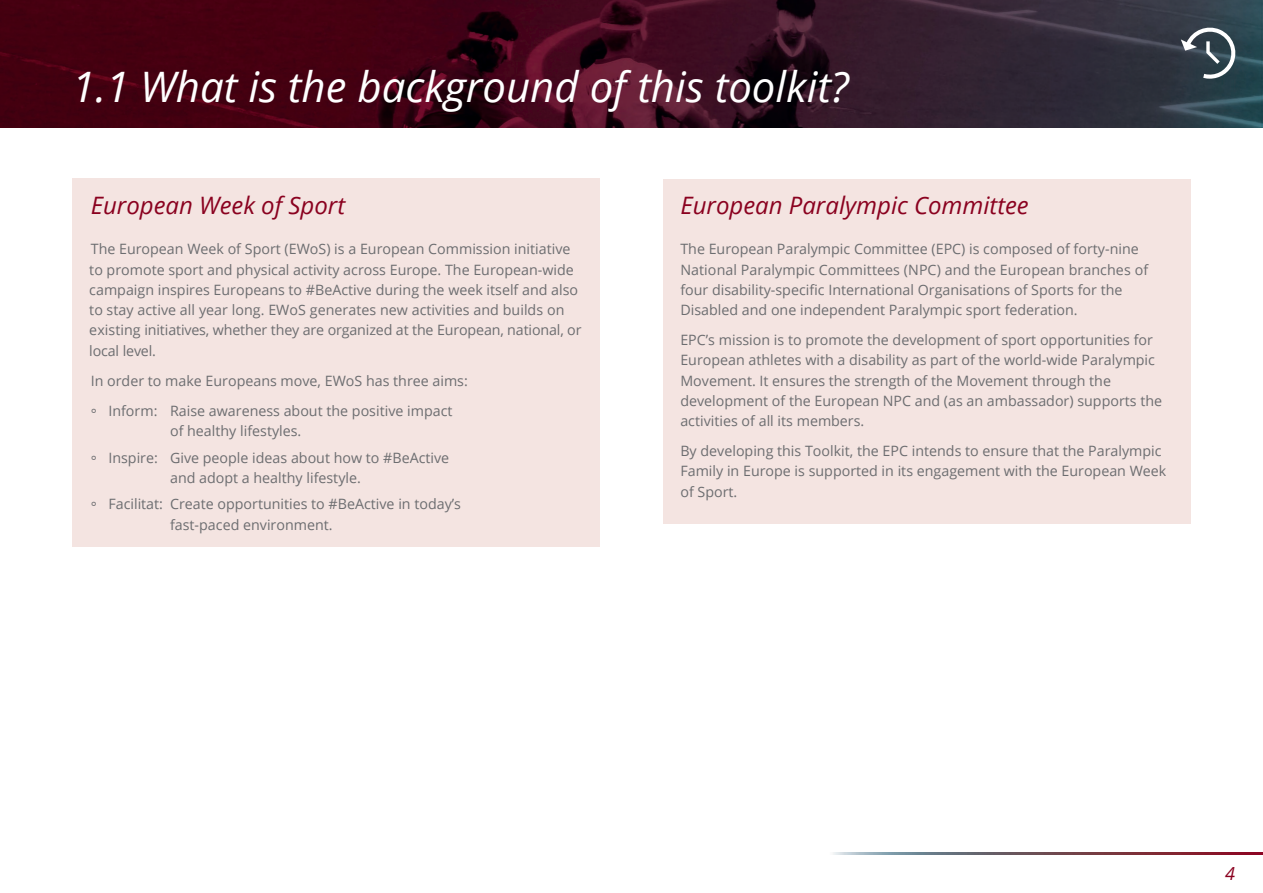
<style>
.page{position:relative;width:1263px;height:893px;background:#fff}
.page>*{position:absolute;margin:0;border:0;box-sizing:border-box;transform-origin:0 0}
.t1{font:italic 42px "Open Sans";color:#fff}
.t2{font:italic 24px "Open Sans";color:#8a011f}
.t3{font:italic 18px "Open Sans";color:#8a011f}
.t4{font:14.25px/20.2px "Open Sans";color:#6c6d70}
</style>
<div class="page">
<img style="left:833px;top:853px;width:430px;height:2px">
<img style="left:0;top:0;width:1263px;height:128px">
<svg style="left:1181px;top:24px;width:58px;height:56px;background:#54626a"></svg>
<div style="left:72px;top:179px;width:528px;height:368px;background:#f4e4e1"></div>
<div style="left:663px;top:179px;width:528px;height:344px;background:#f4e4e1"></div>
<h1 class="t1" style="left:72px;top:58px;width:778px">1.1 What is the background of this toolkit?</h1>
<h2 class="t2" style="left:91px;top:189px;width:256px">European Week of Sport</h2>
<p class="t4" style="left:89px;top:239px;width:494px">The European Week of Sport (EWoS) is a European Commission initiative to promote sport and physical activity across Europe. The European-wide campaign inspires Europeans to #BeActive during the week itself and also to stay active all year long. EWoS generates new activities and builds on existing initiatives, whether they are organized at the European, national, or local level.</p>
<p class="t4" style="left:91px;top:365px;width:379px;line-height:30px">In order to make Europeans move, EWoS has three aims: ° Inform: Raise awareness about the positive impact</p>
<p class="t4" style="left:91px;top:417px;width:360px;line-height:26.5px;text-indent:79px">of healthy lifestyles.<br>° Inspire: Give people ideas about how to #BeActive</p>
<p class="t4" style="left:91px;top:464px;width:372px;line-height:26.5px;text-indent:79px">and adopt a healthy lifestyle.<br>° Facilitat: Create opportunities to #BeActive in today’s</p>
<p class="t4" style="left:170px;top:514px;width:164px">fast-paced environment.</p>
<h2 class="t2" style="left:680px;top:189px;width:350px">European Paralympic Committee</h2>
<p class="t4" style="left:680px;top:239px;width:469px">The European Paralympic Committee (EPC) is composed of forty-nine National Paralympic Committees (NPC) and the European branches of four disability-specific International Organisations of Sports for the Disabled and one independent Paralympic sport federation.</p>
<p class="t4" style="left:680px;top:330px;width:483px">EPC’s mission is to promote the development of sport opportunities for European athletes with a disability as part of the world-wide Paralympic Movement. It ensures the strength of the Movement through the development of the European NPC and (as an ambassador) supports the activities of all its members.</p>
<p class="t4" style="left:680px;top:441px;width:487px">By developing this Toolkit, the EPC intends to ensure that the Paralympic<br>Family in Europe is supported in its engagement with the European Week of Sport.</p>
<p class="t3" style="left:1225px;top:861px;width:11px">4</p>
</div>
